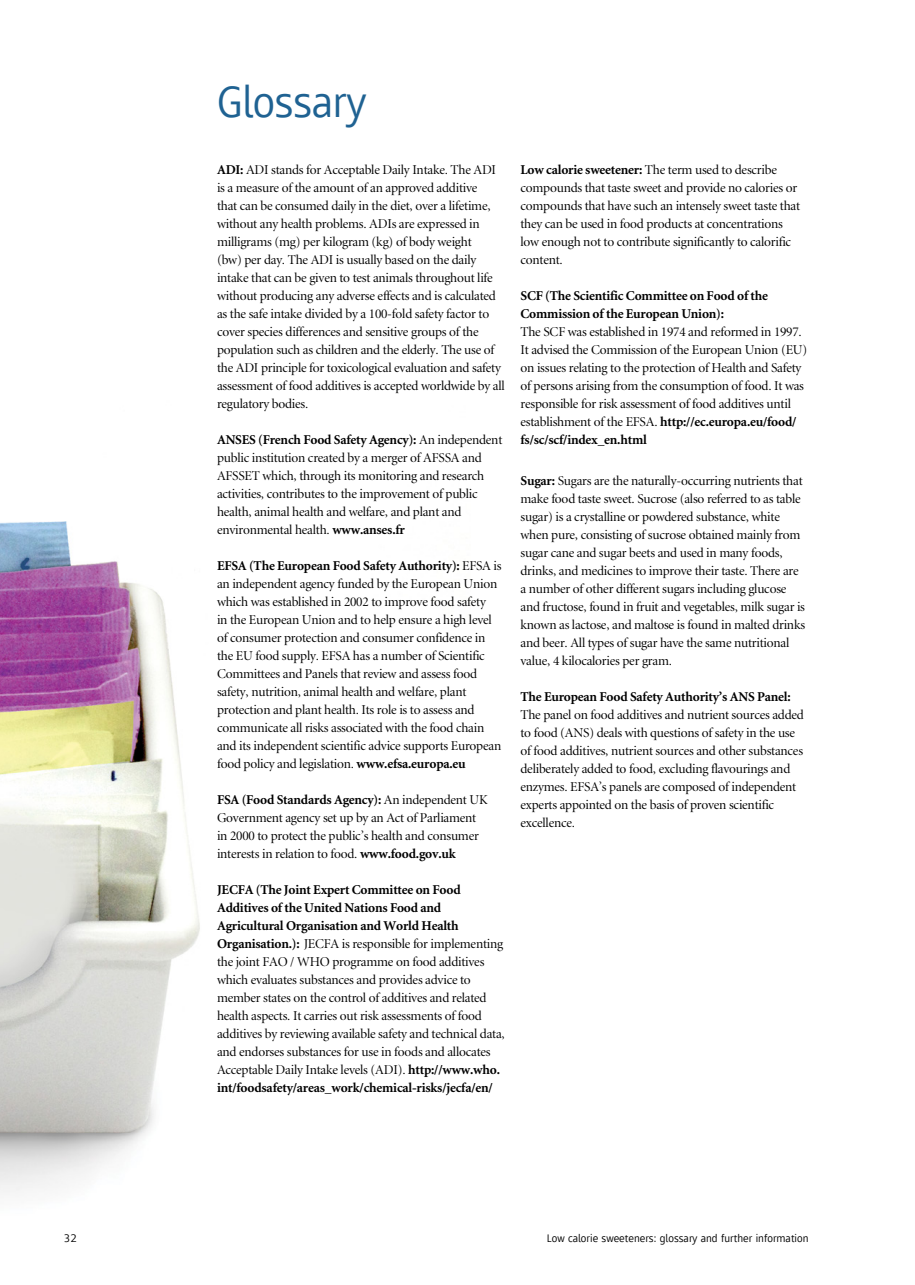
<style>
.page{position:relative;width:915px;height:1285px;background:#fff}
.page>*{position:absolute;margin:0;border:0;box-sizing:border-box;transform-origin:0 0}
.t1{font:45px "Mayberry Pro";letter-spacing:-.015em;color:#1f6292}
.t2{font:13.5px/18px "Minion Display";letter-spacing:-.015em;color:#000}
.t3{font:700 13.5px/18px "Minion";letter-spacing:-.015em;color:#000}
.t4{font:11.25px "Mayberry Pro";color:#000}
.s1{font-family:"Minion";font-weight:700}
.s2{font-family:"Minion Display";font-weight:400}
</style>
<div class="page">
<img style="left:0;top:521px;width:200px;height:672px">
<hr style="left:914px;top:0;width:1px;height:1284px;background:#1f6292">
<hr style="left:914px;top:1037px;width:1px;height:132px;background:#fff">
<h1 class="t1" style="left:217px;top:71px;width:151px">Glossary</h1>
<p class="t2" style="left:217px;top:161px;width:289px"><span class="s1">ADI:</span> ADI stands for Acceptable Daily Intake. The ADI is a measure of the amount of an approved additive<br>that can be consumed daily in the diet, over a lifetime, without any health problems. ADIs are expressed in milligrams (mg) per kilogram (kg) of body weight<br>(bw) per day. The ADI is usually based on the daily intake that can be given to test animals throughout life without producing any adverse effects and is calculated as the safe intake divided by a 100-fold safety factor to cover species differences and sensitive groups of the population such as children and the elderly. The use of the ADI principle for toxicological evaluation and safety assessment of food additives is accepted worldwide by all regulatory bodies.</p>
<p class="t3" style="left:217px;top:431px;width:287px">ANSES (French Food Safety Agency): <span class="s2">An independent</span></p>
<p class="t2" style="left:217px;top:449px;width:269px">public institution created by a merger of AFSSA and AFSSET which, through its monitoring and research activities, contributes to the improvement of public health, animal health and welfare, and plant and environmental health. <span class="s1">www.anses.fr</span></p>
<p class="t3" style="left:217px;top:557px;width:286px">EFSA (The European Food Safety Authority): <span class="s2">EFSA is</span></p>
<p class="t2" style="left:217px;top:575px;width:285px">an independent agency funded by the European Union which was established in 2002 to improve food safety<br>in the European Union and to help ensure a high level of consumer protection and consumer confidence in the EU food supply. EFSA has a number of Scientific Committees and Panels that review and assess food safety, nutrition, animal health and welfare, plant protection and plant health. Its role is to assess and communicate all risks associated with the food chain and its independent scientific advice supports European food policy and legislation. <span class="s1">www.efsa.europa.eu</span></p>
<p class="t3" style="left:217px;top:791px;width:272px">FSA (Food Standards Agency): <span class="s2">An independent UK</span></p>
<p class="t2" style="left:217px;top:809px;width:263px">Government agency set up by an Act of Parliament in 2000 to protect the public’s health and consumer interests in relation to food. <span class="s1">www.food.gov.uk</span></p>
<p class="t3" style="left:217px;top:881px;width:245px">JECFA (The Joint Expert Committee on Food<br>Additives of the United Nations Food and<br>Agricultural Organisation and World Health</p>
<p class="t2" style="left:217px;top:935px;width:289px"><span class="s1">Organisation.):</span> JECFA is responsible for implementing the joint FAO / WHO programme on food additives which evaluates substances and provides advice to member states on the control of additives and related health aspects. It carries out risk assessments of food additives by reviewing available safety and technical data, and endorses substances for use in foods and allocates Acceptable Daily Intake levels (ADI). <span class="s1">http://www.who.</span></p>
<p class="t3" style="left:217px;top:1079px;width:277px">int/foodsafety/areas_work/chemical-risks/jecfa/en/</p>
<p class="t2" style="left:520px;top:161px;width:281px"><span class="s1">Low calorie sweetener:</span> The term used to describe compounds that taste sweet and provide no calories or compounds that have such an intensely sweet taste that they can be used in food products at concentrations low enough not to contribute significantly to calorific content.</p>
<p class="t3" style="left:520px;top:287px;width:249px">SCF (The Scientific Committee on Food of the<br>Commission of the European Union):</p>
<p class="t2" style="left:520px;top:323px;width:288px">The SCF was established in 1974 and reformed in 1997.<br>It advised the Commission of the European Union (EU) on issues relating to the protection of Health and Safety of persons arising from the consumption of food. It was responsible for risk assessment of food additives until</p>
<p class="t3" style="left:520px;top:413px;width:277px"><span class="s2">establishment of the EFSA.</span> http://ec.europa.eu/food/ fs/sc/scf/index_en.html</p>
<p class="t2" style="left:520px;top:472px;width:286px"><span class="s1">Sugar:</span> Sugars are the naturally-occurring nutrients that make food taste sweet. Sucrose (also referred to as table sugar) is a crystalline or powdered substance, white when pure, consisting of sucrose obtained mainly from sugar cane and sugar beets and used in many foods, drinks, and medicines to improve their taste. There are a number of other different sugars including glucose and fructose, found in fruit and vegetables, milk sugar is known as lactose, and maltose is found in malted drinks and beer. All types of sugar have the same nutritional value, 4 kilocalories per gram.</p>
<p class="t3" style="left:520px;top:687px;width:271px">The European Food Safety Authority’s ANS Panel:</p>
<p class="t2" style="left:520px;top:706px;width:285px">The panel on food additives and nutrient sources added to food (ANS) deals with questions of safety in the use of food additives, nutrient sources and other substances deliberately added to food, excluding flavourings and enzymes. EFSA’s panels are composed of independent experts appointed on the basis of proven scientific excellence.</p>
<p class="t4" style="left:64px;top:1230px;width:14px">32</p>
<p class="t4" style="left:546px;top:1230px;width:263px">Low calorie sweeteners: glossary and further information</p>
</div>
